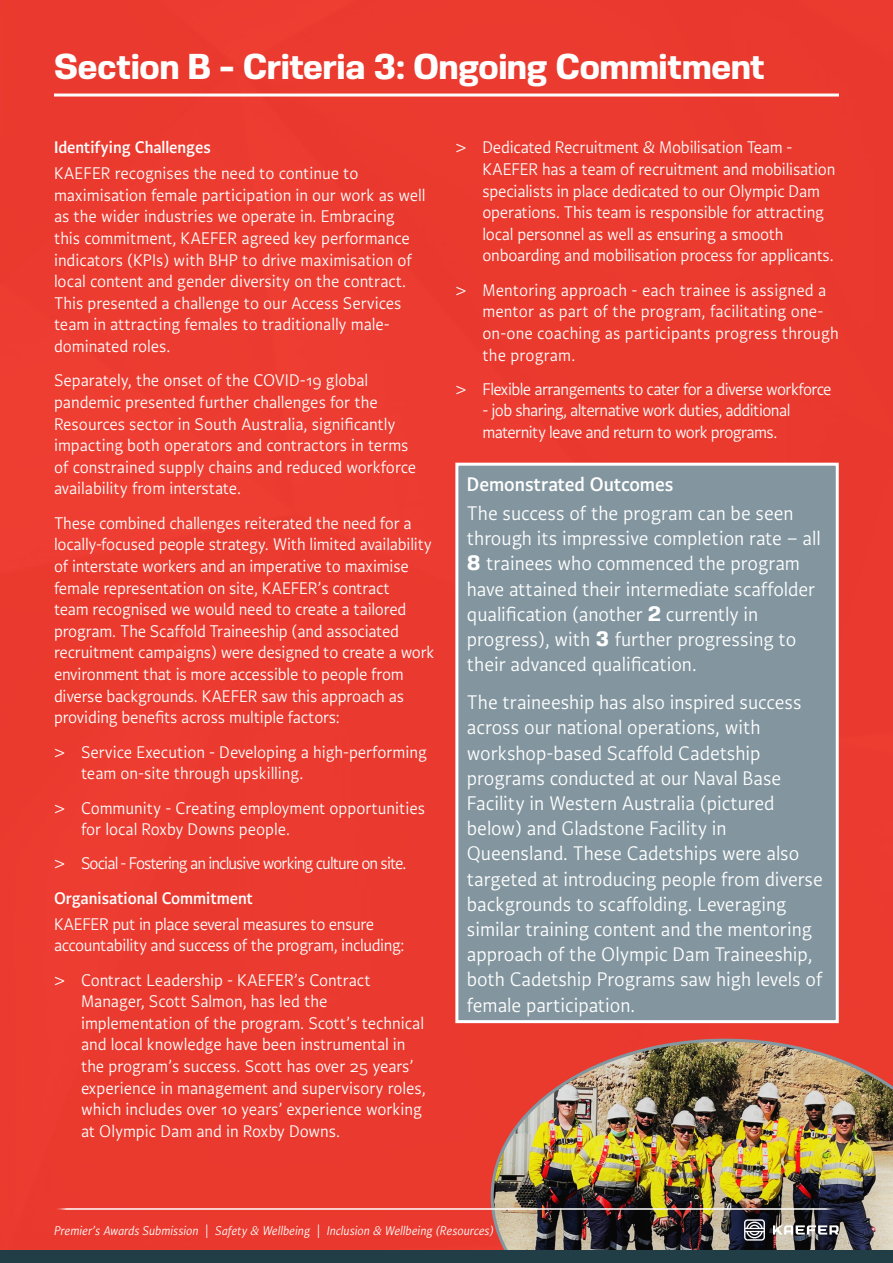
<style>
.page{position:relative;width:893px;height:1263px;background:#fff}
.page>*{position:absolute;margin:0;border:0;box-sizing:border-box;transform-origin:0 0}
.Headline_black_Kaefer{font:800 36px "Kaefer Headline 04";color:#fff}
.t1{font:21px/25.2px "Kaefer Copy";color:#fff}
.t2{font:600 21px "Kaefer Copy";color:#fff}
.t3{font:18px/21.6px "Kaefer Copy";letter-spacing:-.01em;color:#fff}
.t4{font:18px/21.6px "Kaefer Copy";letter-spacing:.01em;color:#fff}
.t5{font:18px/21.6px "Kaefer Copy";letter-spacing:-.03em;color:#fff}
.t6{font:18px "Kaefer Copy";letter-spacing:-.05em;color:#fff}
.t7{font:600 18px "Kaefer Copy";color:#fff}
.t8{font:italic 13.5px "Kaefer Copy";color:#fff}
.s1{font-family:"Kaefer Headline"}
.s2{font-family:"Kaefer Headline 04";font-weight:800}
</style>
<div class="page">
<img style="left:0;top:0;width:893px;height:1250px">
<div style="left:0;top:1250px;width:893px;height:13px;background:#213e47"></div>
<hr style="left:54px;top:1208px;width:785px;height:2px;background:#fff">
<svg style="left:773px;top:1225px;width:66px;height:9px"></svg>
<svg style="left:744px;top:1219px;width:21px;height:21px"></svg>
<hr style="left:54px;top:94px;width:785px;height:3px;background:#fff">
<div style="left:457px;top:464px;width:380px;height:558px;background:#83969f"></div>
<div style="left:455px;top:463px;width:384px;height:560px;border:3px solid #fff"></div>
<p class="Headline_black_Kaefer" style="left:54px;top:47px;width:712px">Section B - Criteria 3: Ongoing Commitment</p>
<p class="t7" style="left:54px;top:138px;width:158px">Identifying Challenges</p>
<p class="t3" style="left:54px;top:163px;width:373px">KAEFER recognises the need to continue to maximisation female participation in our work as well as the wider industries we operate in. Embracing<br>this commitment, KAEFER agreed key performance indicators (KPIs) with BHP to drive maximisation of local content and gender diversity on the contract.<br>This presented a challenge to our Access Services team in attracting females to traditionally male&shy;dominated roles.</p>
<p class="t3" style="left:54px;top:370px;width:364px">Separately, the onset of the COVID-19 global pandemic presented further challenges for the Resources sector in South Australia, significantly impacting both operators and contractors in terms of constrained supply chains and reduced workforce availability from interstate.</p>
<p class="t3" style="left:54px;top:512px;width:382px">These combined challenges reiterated the need for a locally-focused people strategy. With limited availability of interstate workers and an imperative to maximise female representation on site, KAEFER’s contract<br>team recognised we would need to create a tailored program. The Scaffold Traineeship (and associated recruitment campaigns) were designed to create a work environment that is more accessible to people from diverse backgrounds. KAEFER saw this approach as providing benefits across multiple factors:</p>
<p class="t3" style="left:81px;top:741px;width:347px;text-indent:-27px"><span class="s1">&gt;</span> Service Execution - Developing a high-performing team on-site through upskilling.</p>
<p class="t3" style="left:81px;top:797px;width:346px;text-indent:-27px"><span class="s1">&gt;</span> Community - Creating employment opportunities for local Roxby Downs people.</p>
<p class="t6" style="left:54px;top:854px;width:354px"><span class="s1">&gt;</span> Social - Fostering an inclusive working culture on site.</p>
<p class="t7" style="left:54px;top:888px;width:201px">Organisational Commitment</p>
<p class="t3" style="left:54px;top:913px;width:352px">KAEFER put in place several measures to ensure accountability and success of the program, including:</p>
<p class="t3" style="left:81px;top:969px;width:346px;text-indent:-27px"><span class="s1">&gt;</span> Contract Leadership - KAEFER’s Contract Manager, Scott Salmon, has led the implementation of the program. Scott’s technical and local knowledge have been instrumental in the program’s success. Scott has over 25 years’ experience in management and supervisory roles, which includes over 10 years’ experience working at Olympic Dam and in Roxby Downs.</p>
<p class="t3" style="left:482px;top:137px;width:354px;text-indent:-27px"><span class="s1">&gt;</span> Dedicated Recruitment &amp; Mobilisation Team - KAEFER has a team of recruitment and mobilisation specialists in place dedicated to our Olympic Dam operations. This team is responsible for attracting local personnel as well as ensuring a smooth onboarding and mobilisation process for applicants.</p>
<p class="t4" style="left:482px;top:279px;width:358px;text-indent:-27px"><span class="s1">&gt;</span> Mentoring approach - each trainee is assigned a mentor as part of the program, facilitating one&shy;on-one coaching as participants progress through the program.</p>
<p class="t5" style="left:455px;top:378px;width:378px"><span class="s1">&gt;</span> Flexible arrangements to cater for a diverse workforce</p>
<p class="t5" style="left:482px;top:400px;width:309px">- job sharing, alternative work duties, additional maternity leave and return to work programs.</p>
<p class="t2" style="left:467px;top:472px;width:208px">Demonstrated Outcomes</p>
<p class="t1" style="left:467px;top:501px;width:355px">The success of the program can be seen through its impressive completion rate – all <span class="s2">8</span> trainees who commenced the program have attained their intermediate scaffolder qualification (another <span class="s2">2</span> currently in progress), with <span class="s2">3</span> further progressing to their advanced qualification.</p>
<p class="t1" style="left:467px;top:690px;width:357px">The traineeship has also inspired success across our national operations, with workshop-based Scaffold Cadetship programs conducted at our Naval Base Facility in Western Australia (pictured below) and Gladstone Facility in Queensland. These Cadetships were also targeted at introducing people from diverse backgrounds to scaffolding. Leveraging similar training content and the mentoring approach of the Olympic Dam Traineeship, both Cadetship Programs saw high levels of female participation.</p>
<p class="t8" style="left:54px;top:1223px;width:441px">Premier’s Awards Submission | Safety &amp; Wellbeing | Inclusion &amp; Wellbeing (Resources)</p>
</div>
